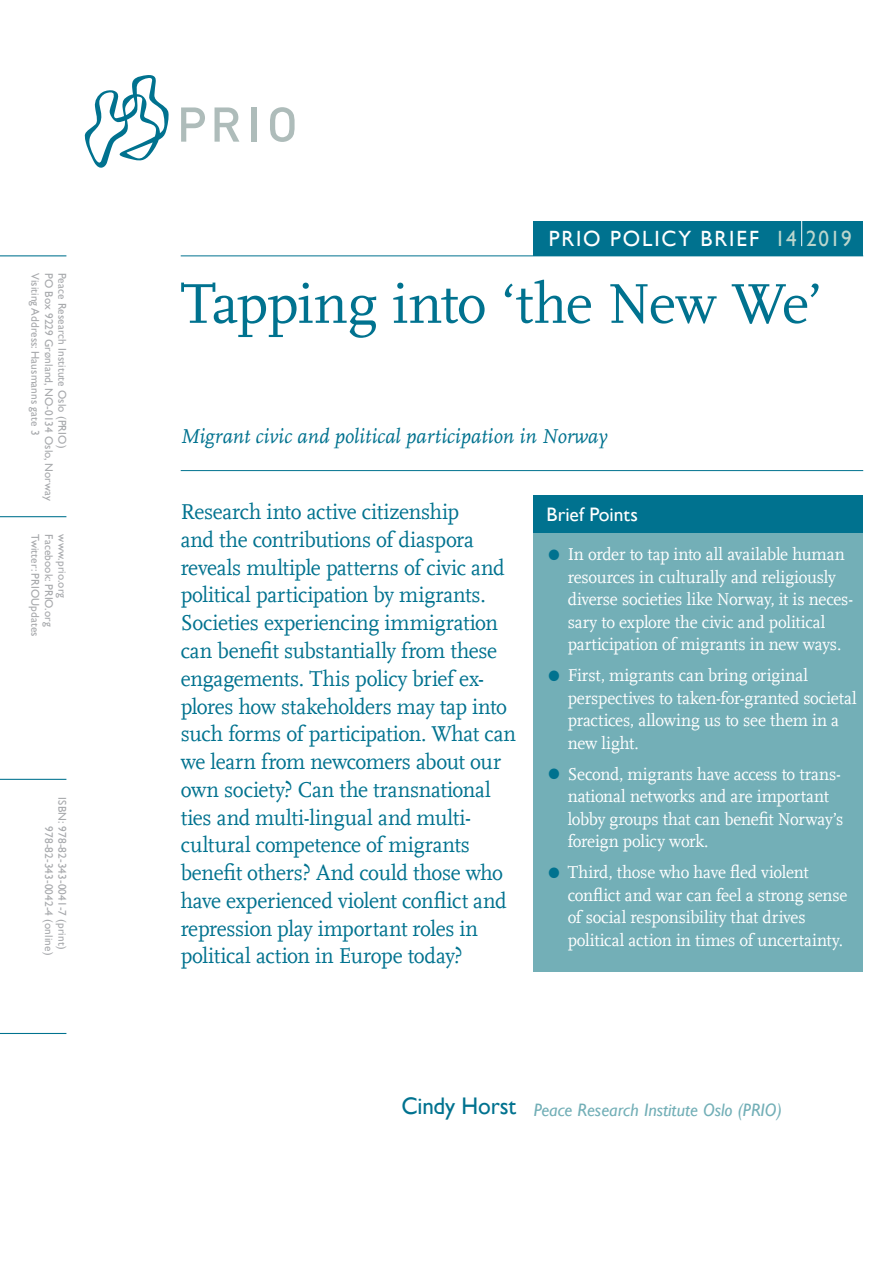
<style>
.page{position:relative;width:893px;height:1263px;background:#fff}
.page>*{position:absolute;margin:0;border:0;box-sizing:border-box;transform-origin:0 0}
.t1{font:58.5px "Scala Offc Pro";letter-spacing:-.02em;color:#00728f}
.t2{font:22.5px/27.8px "Scala Offc Pro";letter-spacing:-.015em;color:#00728f;scale:.96 1}
.t3{font:22.05px "Gill Sans";letter-spacing:.09em;color:#fff;scale:.96 1}
.t4{font:22.05px "Gill Sans";letter-spacing:.03em;color:#bcd6cd;scale:.96 1}
.t5{font:italic 21px "Scala Offc Pro";color:#00728f}
.t6{font:19.5px "Gill Sans";color:#fff}
.t7{font:18px/22.5px "Scala Offc Pro";letter-spacing:-.01em;color:#fff;scale:.96 1}
.t8{font:italic 18px "Gill Sans";color:#73afb7}
.t9{font:11.25px/13.5px "Gill Sans";letter-spacing:.01em;color:#a7a9ac}
.s1{font-size:45px;color:#00728f}
.s2{font-style:normal;font-size:24px;color:#00728f}
</style>
<div class="page">
<hr style="left:0;top:255px;width:66px;height:1px;background:#00728f">
<hr style="left:181px;top:470px;width:682px;height:1px;background:#00728f">
<hr style="left:0;top:516px;width:66px;height:1px;background:#00728f">
<hr style="left:0;top:779px;width:66px;height:1px;background:#00728f">
<hr style="left:0;top:1033px;width:66px;height:1px;background:#00728f">
<div style="left:534px;top:222px;width:329px;height:34px;background:#00728f"></div>
<hr style="left:181px;top:255px;width:682px;height:1px;background:#00728f">
<hr style="left:801px;top:208px;width:1px;height:38px;background:#fff">
<svg style="left:181px;top:107px;width:24px;height:35px"></svg>
<svg style="left:215px;top:107px;width:24px;height:35px"></svg>
<div style="left:251px;top:107px;width:5px;height:35px;background:#aebcba"></div>
<svg style="left:270px;top:107px;width:25px;height:35px"></svg>
<svg style="left:85px;top:75px;width:84px;height:93px"></svg>
<div style="left:534px;top:495px;width:329px;height:38px;background:#00728f"></div>
<div style="left:534px;top:534px;width:329px;height:438px;background:#73afb7"></div>
<p class="t9" style="left:42px;top:273px;width:164px;rotate:90deg">Visiting Address: Hausmanns gate 3</p>
<p class="t9" style="left:55px;top:273px;width:229px;rotate:90deg">PO Box 9229 Grønland, NO-0134 Oslo, Norway</p>
<p class="t9" style="left:69px;top:273px;width:177px;rotate:90deg">Peace Research Institute Oslo (PRIO)</p>
<p class="t9" style="left:42px;top:534px;width:104px;rotate:90deg">Twitter: PRIOUpdates</p>
<p class="t9" style="left:55px;top:534px;width:94px;rotate:90deg">Facebook: PRIO.org</p>
<p class="t9" style="left:69px;top:534px;width:65px;rotate:90deg">www.prio.org</p>
<p class="t9" style="left:69px;top:826px;width:130px;text-indent:-29px;rotate:90deg">ISBN: 978-82-343-0041-7 (print)<br>978-82-343-0042-4 (online)</p>
<p class="t3" style="left:549px;top:226px;width:221px">PRIO POLICY BRIEF</p>
<p class="t4" style="left:775px;top:226px;width:81px">14 2019</p>
<h1 class="t1" style="left:181px;top:269px;width:643px">Tapping into ‘the New We’</h1>
<p class="t5" style="left:181px;top:424px;width:428px">Migrant civic and political participation in Norway</p>
<p class="t2" style="left:181px;top:498px;width:292px">Research into active citizenship</p>
<p class="t6" style="left:546px;top:503px;width:93px">Brief Points</p>
<p class="t2" style="left:181px;top:526px;width:351px">and the contributions of diaspora reveals multiple patterns of civic and political participation by migrants.<br>Societies experiencing immigration can benefit substantially from these engagements. This policy brief ex&shy;plores how stakeholders may tap into such forms of participation. What can we learn from newcomers about our own society? Can the transnational ties and multi-lingual and multi&shy;cultural competence of migrants benefit others? And could those who have experienced violent conflict and repression play important roles in political action in Europe today?</p>
<p class="t7" style="left:568px;top:543px;width:299px;text-indent:-21px"><span class="s1">•</span> In order to tap into all available human resources in culturally and religiously diverse societies like Norway, it is neces&shy;sary to explore the civic and political participation of migrants in new ways.</p>
<p class="t7" style="left:568px;top:664px;width:303px;text-indent:-21px"><span class="s1">•</span> First, migrants can bring original perspectives to taken-for-granted societal practices, allowing us to see them in a new light.</p>
<p class="t7" style="left:568px;top:762px;width:289px;text-indent:-21px"><span class="s1">•</span> Second, migrants have access to trans&shy;national networks and are important lobby groups that can benefit Norway’s foreign policy work.</p>
<p class="t7" style="left:568px;top:861px;width:293px;text-indent:-21px"><span class="s1">•</span> Third, those who have fled violent conflict and war can feel a strong sense of social responsibility that drives political action in times of uncertainty.</p>
<p class="t8" style="left:401px;top:1099px;width:382px"><span class="s2">Cindy Horst</span> Peace Research Institute Oslo (PRIO)</p>
</div>
